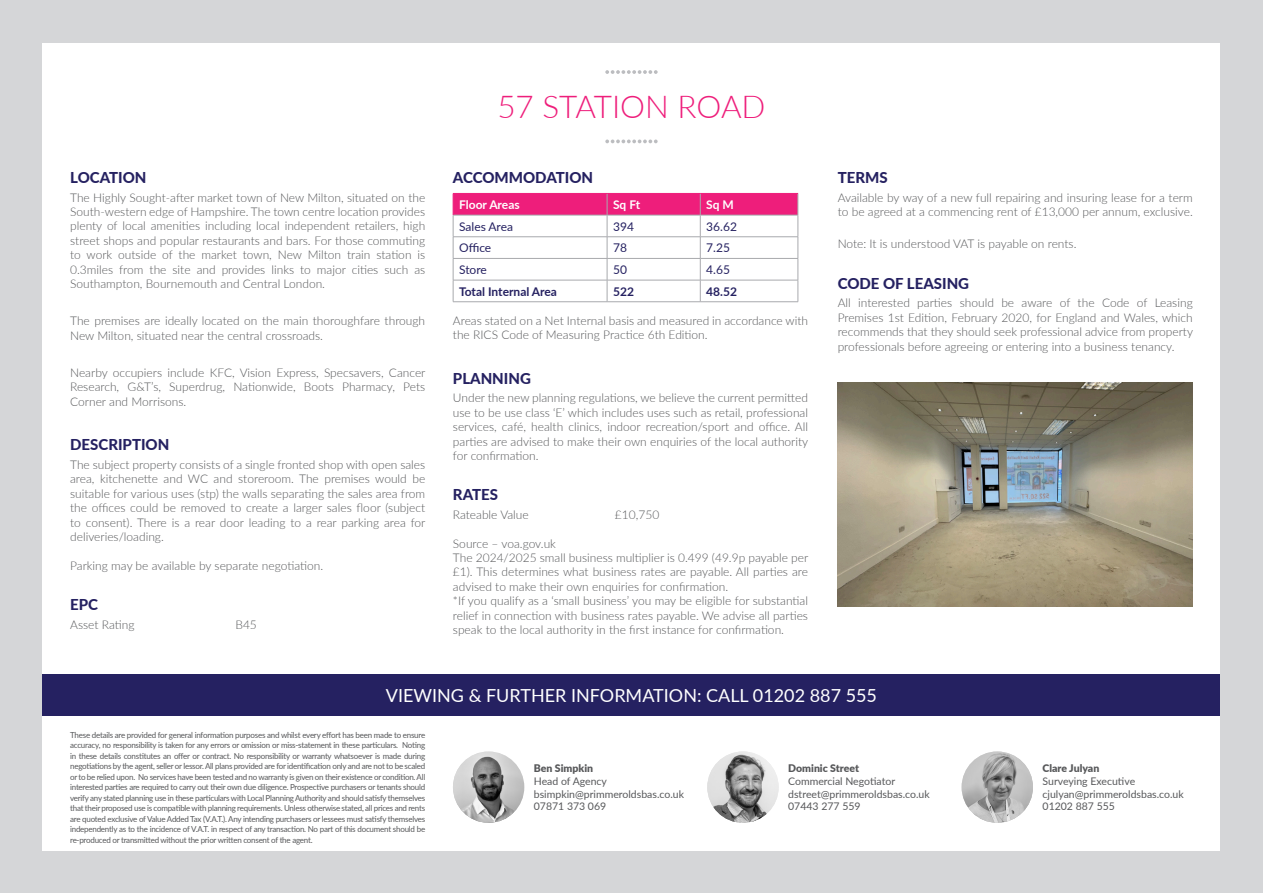
<style>
.page{position:relative;width:1263px;height:893px;background:#d5d6d8}
.page>*{position:absolute;margin:0;border:0;box-sizing:border-box;transform-origin:0 0}
.t1{font:300 31.5px "Lato";color:#ee1e7b}
.t2{font:18px "Lato";color:#fff}
.t3{font:800 15px "Lato";color:#252161}
.t4{font:300 12px/14.4px "Lato";color:#57585a;text-align:justify}
.t5{font:12px "Lato";color:#252161}
.t6{font:700 12px "Lato";color:#252161}
.t7{font:700 12px "Lato";color:#fff}
.t8{font:10.5px "Lato";color:#57585a}
.t9{font:900 10.5px "Lato";color:#57585a}
.t10{font:8.25px/10.5px "Lato";letter-spacing:-.03em;color:#57585a;text-align:justify}
</style>
<div class="page">
<div style="left:43px;top:43px;width:1177px;height:807px;background:#fff"></div>
<div style="left:43px;top:675px;width:1177px;height:41px;background:#252161"></div>
<svg style="left:605px;top:140px;width:53px;height:3px"></svg>
<svg style="left:605px;top:70px;width:53px;height:4px"></svg>
<svg style="left:453px;top:193px;width:346px;height:109px"></svg>
<hr style="left:607px;top:193px;width:93px;height:1px;background:#ee1e7b">
<hr style="left:700px;top:193px;width:98px;height:1px;background:#ee1e7b">
<img style="left:838px;top:383px;width:355px;height:223px">
<img style="left:962px;top:751px;width:71px;height:72px;border-radius:36px">
<img style="left:707px;top:751px;width:72px;height:72px;border-radius:36px">
<img style="left:453px;top:751px;width:71px;height:72px;border-radius:36px">
<p class="t3" style="left:70px;top:166px;width:78px">LOCATION</p>
<p class="t4" style="left:70px;top:190px;width:357px">The Highly Sought-after market town of New Milton, situated on the South-western edge of Hampshire. The town centre location provides plenty of local amenities including local independent retailers, high street shops and popular restaurants and bars. For those commuting to work outside of the market town, New Milton train station is 0.3miles from the site and provides links to major cities such as Southampton, Bournemouth and Central London.</p>
<p class="t4" style="left:70px;top:313px;width:357px">The premises are ideally located on the main thoroughfare through<br>New Milton, situated near the central crossroads.</p>
<p class="t4" style="left:70px;top:365px;width:357px">Nearby occupiers include KFC, Vision Express, Specsavers, Cancer Research, G&amp;T’s, Superdrug, Nationwide, Boots Pharmacy, Pets Corner and Morrisons.</p>
<p class="t3" style="left:70px;top:434px;width:101px">DESCRIPTION</p>
<p class="t4" style="left:70px;top:457px;width:357px">The subject property consists of a single fronted shop with open sales area, kitchenette and WC and storeroom. The premises would be suitable for various uses (stp) the walls separating the sales area from the offices could be removed to create a larger sales floor (subject to consent). There is a rear door leading to a rear parking area for deliveries/loading.</p>
<p class="t4" style="left:70px;top:558px;width:254px">Parking may be available by separate negotiation.</p>
<p class="t3" style="left:70px;top:593px;width:29px">EPC</p>
<p class="t4" style="left:70px;top:617px;width:66px">Asset Rating</p>
<p class="t4" style="left:235px;top:617px;width:23px">B45</p>
<p class="t1" style="left:497px;top:85px;width:270px">57 STATION ROAD</p>
<p class="t3" style="left:453px;top:166px;width:142px">ACCOMMODATION</p>
<p class="t7" style="left:459px;top:196px;width:62px">Floor Areas</p>
<p class="t7" style="left:613px;top:196px;width:29px">Sq Ft</p>
<p class="t7" style="left:706px;top:196px;width:29px">Sq M</p>
<p class="t5" style="left:459px;top:218px;width:55px">Sales Area</p>
<p class="t5" style="left:613px;top:218px;width:22px">394</p>
<p class="t5" style="left:706px;top:218px;width:32px">36.62</p>
<p class="t5" style="left:459px;top:239px;width:34px">Office</p>
<p class="t5" style="left:613px;top:239px;width:15px">78</p>
<p class="t5" style="left:706px;top:239px;width:25px">7.25</p>
<p class="t5" style="left:459px;top:261px;width:29px">Store</p>
<p class="t5" style="left:613px;top:261px;width:15px">50</p>
<p class="t5" style="left:706px;top:261px;width:25px">4.65</p>
<p class="t6" style="left:459px;top:283px;width:99px">Total Internal Area</p>
<p class="t6" style="left:613px;top:283px;width:22px">522</p>
<p class="t6" style="left:706px;top:283px;width:32px">48.52</p>
<p class="t4" style="left:453px;top:313px;width:357px">Areas stated on a Net Internal basis and measured in accordance with the RICS Code of Measuring Practice 6th Edition.</p>
<p class="t3" style="left:453px;top:367px;width:79px">PLANNING</p>
<p class="t4" style="left:453px;top:390px;width:357px">Under the new planning regulations, we believe the current permitted use to be use class ‘E’ which includes uses such as retail, professional services, café, health clinics, indoor recreation/sport and office. All parties are advised to make their own enquiries of the local authority for confirmation.</p>
<p class="t3" style="left:453px;top:484px;width:47px">RATES</p>
<p class="t4" style="left:453px;top:507px;width:77px">Rateable Value</p>
<p class="t4" style="left:615px;top:507px;width:46px">£10,750</p>
<p class="t4" style="left:453px;top:536px;width:105px">Source – voa.gov.uk</p>
<p class="t4" style="left:453px;top:550px;width:357px">The 2024/2025 small business multiplier is 0.499 (49.9p payable per £1). This determines what business rates are payable. All parties are advised to make their own enquiries for confirmation.</p>
<p class="t4" style="left:453px;top:593px;width:357px">*If you qualify as a ‘small business’ you may be eligible for substantial relief in connection with business rates payable. We advise all parties speak to the local authority in the first instance for confirmation.</p>
<p class="t3" style="left:838px;top:166px;width:51px">TERMS</p>
<p class="t4" style="left:838px;top:190px;width:357px">Available by way of a new full repairing and insuring lease for a term to be agreed at a commencing rent of £13,000 per annum, exclusive.</p>
<p class="t4" style="left:838px;top:237px;width:240px">Note: It is understood VAT is payable on rents.</p>
<p class="t3" style="left:838px;top:272px;width:133px">CODE OF LEASING</p>
<p class="t4" style="left:838px;top:295px;width:357px">All interested parties should be aware of the Code of Leasing Premises 1st Edition, February 2020, for England and Wales, which recommends that they should seek professional advice from property professionals before agreeing or entering into a business tenancy.</p>
<p class="t2" style="left:386px;top:682px;width:493px">VIEWING &amp; FURTHER INFORMATION: CALL 01202 887 555</p>
<p class="t10" style="left:70px;top:729px;width:357px">These details are provided for general information purposes and whilst every effort has been made to ensure accuracy, no responsibility is taken for any errors or omission or miss-statement in these particulars. Noting in these details constitutes an offer or contract. No responsibility or warranty whatsoever is made during negotiations by the agent, seller or lessor. All plans provided are for identification only and are not to be scaled or to be relied upon. No services have been tested and no warranty is given on their existence or condition. All interested parties are required to carry out their own due diligence. Prospective purchasers or tenants should verify any stated planning use in these particulars with Local Planning Authority and should satisfy themselves that their proposed use is compatible with planning requirements. Unless otherwise stated, all prices and rents are quoted exclusive of Value Added Tax (V.A.T.). Any intending purchasers or lessees must satisfy themselves independently as to the incidence of V.A.T. in respect of any transaction. No part of this document should be re-produced or transmitted without the prior written consent of the agent.</p>
<p class="t9" style="left:534px;top:761px;width:61px">Ben Simpkin</p>
<p class="t8" style="left:534px;top:774px;width:75px">Head of Agency</p>
<p class="t8" style="left:534px;top:786px;width:152px">bsimpkin@primmeroldsbas.co.uk</p>
<p class="t8" style="left:534px;top:799px;width:74px">07871 373 069</p>
<p class="t9" style="left:788px;top:761px;width:72px">Dominic Street</p>
<p class="t8" style="left:788px;top:774px;width:108px">Commercial Negotiator</p>
<p class="t8" style="left:788px;top:786px;width:143px">dstreet@primmeroldsbas.co.uk</p>
<p class="t8" style="left:788px;top:799px;width:74px">07443 277 559</p>
<p class="t9" style="left:1042px;top:761px;width:58px">Clare Julyan</p>
<p class="t8" style="left:1042px;top:774px;width:94px">Surveying Executive</p>
<p class="t8" style="left:1042px;top:786px;width:143px">cjulyan@primmeroldsbas.co.uk</p>
<p class="t8" style="left:1042px;top:799px;width:74px">01202 887 555</p>
</div>
